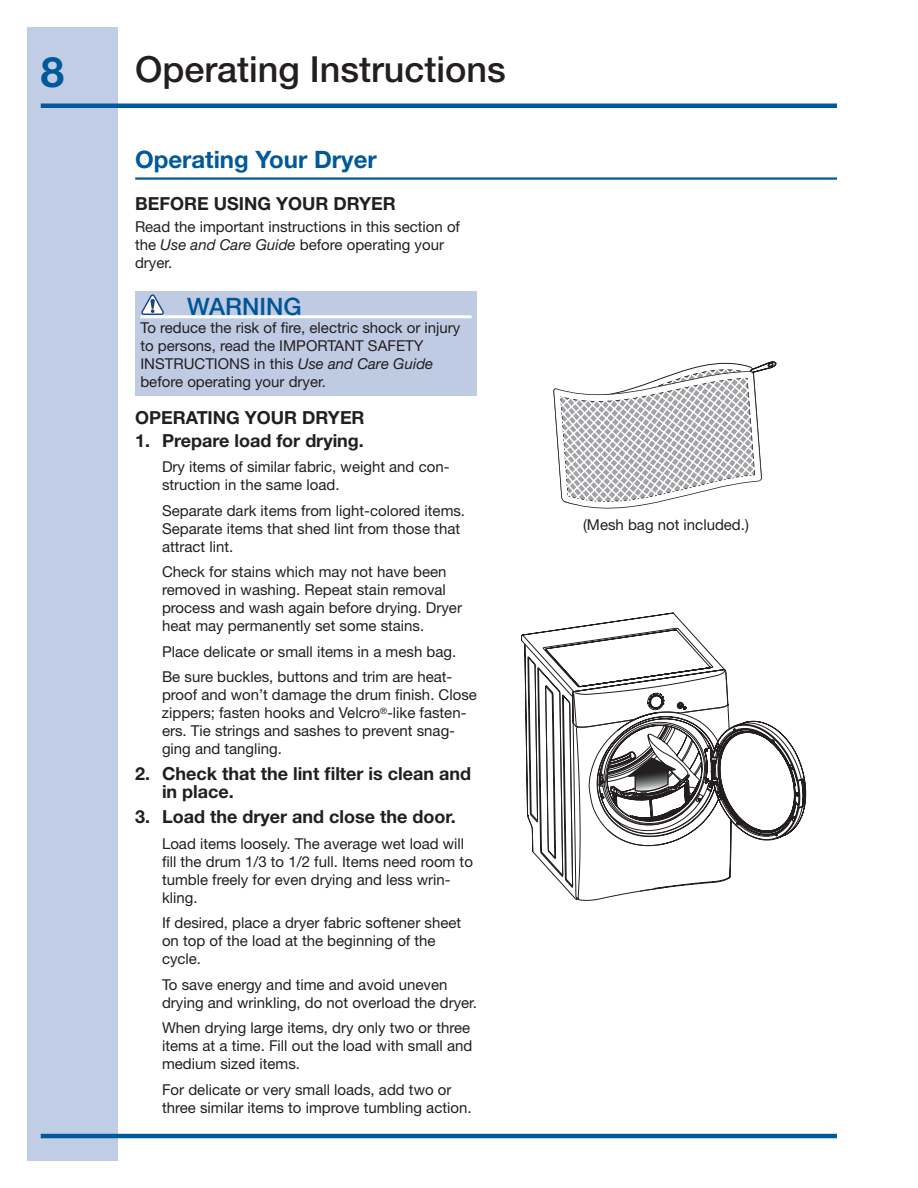
<style>
.page{position:relative;width:918px;height:1188px;background:#fff}
.page>*{position:absolute;margin:0;border:0;box-sizing:border-box;transform-origin:0 0}
.t1{font:700 42px "Helvetica Neue";color:#00599b}
.t2{font:500 36px "Helvetica Neue";color:#231f20}
.t3{font:700 24px "Helvetica Neue";color:#00599b}
.t4{font:500 24px "Helvetica Neue";color:#005595}
.t5{font:700 18px/18px "Helvetica Neue";color:#231f20}
.t6{font:15px/18px "Helvetica Neue";color:#231f20}
.s1{font-style:italic}
</style>
<div class="page">
<div style="left:27px;top:27px;width:90px;height:1134px;background:#c1cde5"></div>
<hr style="left:41px;top:104px;width:796px;height:4px;background:#00599b">
<hr style="left:41px;top:1134px;width:796px;height:4px;background:#00599b">
<hr style="left:135px;top:177px;width:702px;height:3px;background:#00599b">
<div style="left:135px;top:291px;width:342px;height:105px;background:#bfcbe3"></div>
<hr style="left:140px;top:315px;width:332px;height:3px;background:#fff">
<svg style="left:141px;top:294px;width:23px;height:21px"></svg>
<svg style="left:521px;top:613px;width:181px;height:72px"></svg>
<svg style="left:525px;top:644px;width:195px;height:167px"></svg>
<svg style="left:527px;top:664px;width:279px;height:237px"></svg>
<svg style="left:554px;top:362px;width:222px;height:147px"></svg>
<h1 class="t1" style="left:41px;top:46px;width:25px">8</h1>
<h2 class="t2" style="left:135px;top:48px;width:372px">Operating Instructions</h2>
<h3 class="t3" style="left:135px;top:144px;width:243px">Operating Your Dryer</h3>
<p class="t5" style="left:135px;top:194px;width:262px">BEFORE USING YOUR DRYER</p>
<p class="t6" style="left:135px;top:218px;width:327px">Read the important instructions in this section of the <span class="s1">Use and Care Guide</span> before operating your dryer.</p>
<h3 class="t4" style="left:187px;top:292px;width:116px">WARNING</h3>
<p class="t6" style="left:140px;top:319px;width:322px">To reduce the risk of fire, electric shock or injury to persons, read the IMPORTANT SAFETY INSTRUCTIONS in this <span class="s1">Use and Care Guide </span>before operating your dryer.</p>
<p class="t5" style="left:135px;top:409px;width:231px">OPERATING YOUR DRYER</p>
<p class="t5" style="left:135px;top:431px;width:230px">1. Prepare load for drying.</p>
<p class="t6" style="left:162px;top:458px;width:289px">Dry items of similar fabric, weight and con&shy;struction in the same load.</p>
<p class="t6" style="left:162px;top:501px;width:305px">Separate dark items from light-colored items.<br>Separate items that shed lint from those that attract lint.</p>
<p class="t6" style="left:162px;top:563px;width:302px">Check for stains which may not have been removed in washing. Repeat stain removal process and wash again before drying. Dryer heat may permanently set some stains.</p>
<p class="t6" style="left:162px;top:639px;width:296px;line-height:25.5px">Place delicate or small items in a mesh bag.<br>Be sure buckles, buttons and trim are heat-</p>
<p class="t6" style="left:162px;top:686px;width:316px">proof and won’t damage the drum finish. Close zippers; fasten hooks and Velcro<sup>®</sup>-like fasten&shy;ers. Tie strings and sashes to prevent snag&shy;ging and tangling.</p>
<p class="t5" style="left:162px;top:764px;width:311px;text-indent:-27px">2. Check that the lint filter is clean and in place.</p>
<p class="t5" style="left:135px;top:808px;width:322px">3. Load the dryer and close the door.</p>
<p class="t6" style="left:162px;top:834px;width:312px">Load items loosely. The average wet load will fill the drum 1/3 to 1/2 full. Items need room to tumble freely for even drying and less wrin&shy;kling.</p>
<p class="t6" style="left:162px;top:914px;width:301px">If desired, place a dryer fabric softener sheet on top of the load at the beginning of the cycle.</p>
<p class="t6" style="left:162px;top:975px;width:317px">To save energy and time and avoid uneven drying and wrinkling, do not overload the dryer.</p>
<p class="t6" style="left:162px;top:1019px;width:312px">When drying large items, dry only two or three items at a time. Fill out the load with small and medium sized items.</p>
<p class="t6" style="left:162px;top:1080px;width:311px">For delicate or very small loads, add two or three similar items to improve tumbling action.</p>
<p class="t6" style="left:583px;top:515px;width:167px">(Mesh bag not included.)</p>
</div>
